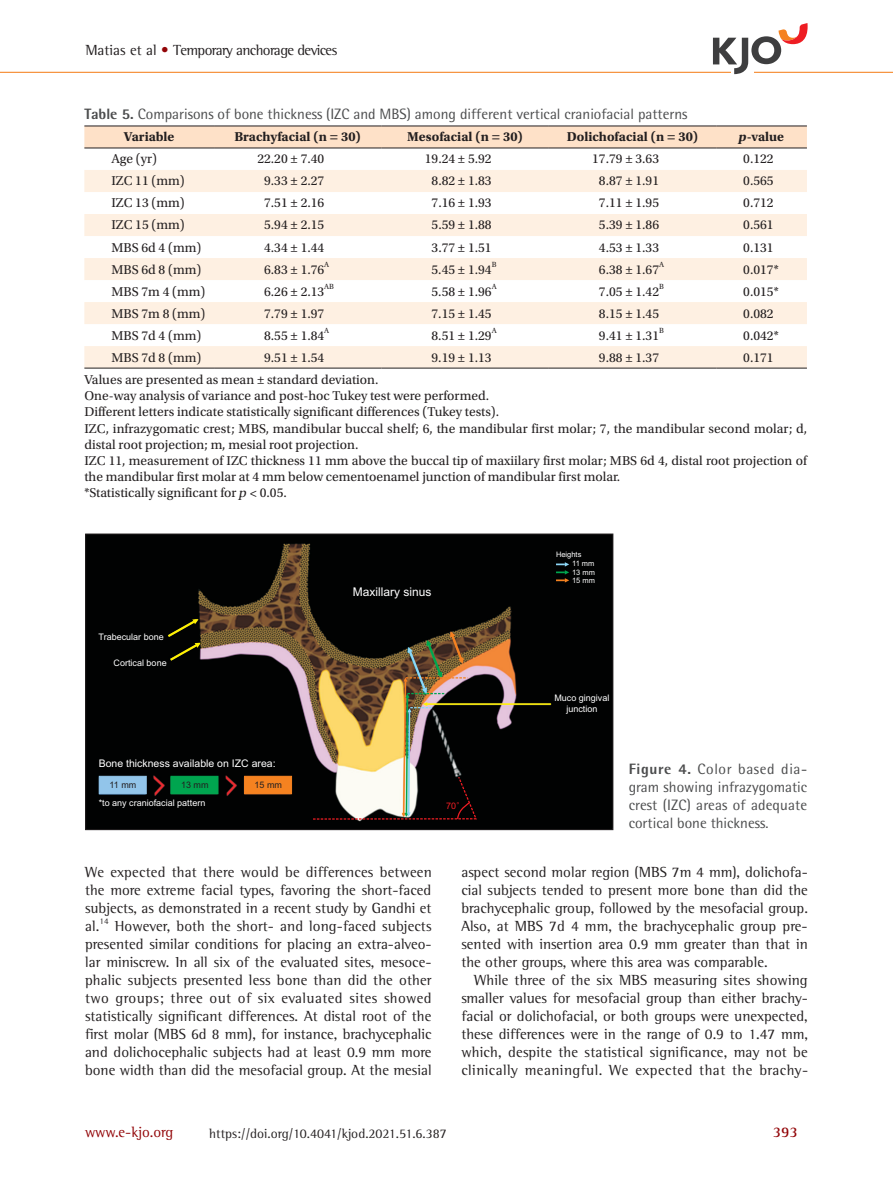
<style>
.page{position:relative;width:893px;height:1191px;background:#fff}
.page>*{position:absolute;margin:0;border:0;box-sizing:border-box;transform-origin:0 0}
.t1{font:15px/18px "Rotis Semi Serif Std";color:#231f20;text-align:justify}
.t2{font:15px/18px "Rotis Semi Sans Std";color:#4b4c4d;text-align:justify}
.t3{font:15px "Rotis Semi Serif Std";letter-spacing:-.04em;color:#231f20}
.t4{font:15px "Rotis Semi Serif Std";color:#920407}
.t5{font:700 15px "Rotis Semi Serif Std";color:#920407}
.t6{font:13.5px/16.2px "Utopia Std";color:#231f20}
.t7{font:700 13.5px "Utopia Std";color:#231f20}
.t8{font:13.5px "Rotis Semi Serif Std";color:#231f20}
.t9{font:12px "Arial";color:#fff}
.t10{font:10.5px "Arial";color:#fff}
.t11{font:9px/10.1px "Arial";color:#fff;text-align:center}
.t12{font:9px "Arial";color:#231f20}
.t13{font:9px "Arial";color:#ee1d23}
.t14{font:8.7px "Rotis Semi Serif Std";color:#231f20}
.t15{font:7.8px "Utopia Std";color:#231f20}
.t16{font:7.5px/8.4px "Arial";color:#fff;text-align:justify}
.s1{color:#920407}
.s2{font-weight:800}
.s3{font-style:italic}
</style>
<div class="page">
<hr style="left:0;top:72px;width:893px;height:1px;background:#f58220">
<svg style="left:713px;top:23px;width:95px;height:51px"></svg>
<div style="left:84px;top:127px;width:723px;height:21px;background:#fee1c8"></div>
<svg style="left:84px;top:170px;width:723px;height:198px;fill:#fef0e2"></svg>
<hr style="left:84px;top:126px;width:130px;height:1px;background:#231f20">
<hr style="left:214px;top:126px;width:167px;height:1px;background:#231f20">
<hr style="left:381px;top:126px;width:168px;height:1px;background:#231f20">
<hr style="left:549px;top:126px;width:167px;height:1px;background:#231f20">
<hr style="left:716px;top:126px;width:91px;height:1px;background:#231f20">
<hr style="left:84px;top:148px;width:130px;height:1px;background:#231f20">
<hr style="left:214px;top:148px;width:167px;height:1px;background:#231f20">
<hr style="left:381px;top:148px;width:168px;height:1px;background:#231f20">
<hr style="left:549px;top:148px;width:167px;height:1px;background:#231f20">
<hr style="left:716px;top:148px;width:91px;height:1px;background:#231f20">
<hr style="left:84px;top:368px;width:130px;height:1px;background:#231f20">
<hr style="left:214px;top:368px;width:167px;height:1px;background:#231f20">
<hr style="left:381px;top:368px;width:168px;height:1px;background:#231f20">
<hr style="left:549px;top:368px;width:167px;height:1px;background:#231f20">
<hr style="left:716px;top:368px;width:91px;height:1px;background:#231f20">
<img style="left:87px;top:536px;width:524px;height:292px">
<div style="left:85px;top:534px;width:528px;height:296px;border:1px solid #231f20"></div>
<svg style="left:165px;top:619px;width:36px;height:43px;background:#1e1d04"></svg>
<hr style="left:427px;top:703px;width:124px;height:1px;background:#fff101">
<svg style="left:556px;top:562px;width:13px;height:20px"></svg>
<div style="left:99px;top:776px;width:47px;height:18px;background:#92c5ea;border:1px solid #92c5ea"></div>
<div style="left:171px;top:776px;width:47px;height:18px;background:#00a54f"></div>
<div style="left:244px;top:776px;width:48px;height:18px;background:#f58220"></div>
<svg style="left:312px;top:631px;width:166px;height:189px;background:#756549"></svg>
<p class="t3" style="left:85px;top:41px;width:253px">Matias et al <span class="s1">•</span> Temporary anchorage devices</p>
<p class="t2" style="left:84px;top:105px;width:605px"><span class="s2">Table 5.</span> Comparisons of bone thickness (IZC and MBS) among different vertical craniofacial patterns</p>
<p class="t7" style="left:124px;top:129px;width:52px">Variable</p>
<p class="t7" style="left:234px;top:129px;width:128px">Brachyfacial (n = 30)</p>
<p class="t7" style="left:407px;top:129px;width:117px">Mesofacial (n = 30)</p>
<p class="t7" style="left:567px;top:129px;width:133px">Dolichofacial (n = 30)</p>
<p class="t7" style="left:738px;top:129px;width:47px"><span class="s3">p</span>-value</p>
<p class="t6" style="left:111px;top:151px;width:47px">Age (yr)</p>
<p class="t6" style="left:257px;top:151px;width:68px">22.20 ± 7.40</p>
<p class="t6" style="left:425px;top:151px;width:68px">19.24 ± 5.92</p>
<p class="t6" style="left:592px;top:151px;width:68px">17.79 ± 3.63</p>
<p class="t6" style="left:743px;top:151px;width:32px">0.122</p>
<p class="t6" style="left:111px;top:173px;width:75px">IZC 11 (mm)</p>
<p class="t6" style="left:264px;top:173px;width:62px">9.33 ± 2.27</p>
<p class="t6" style="left:432px;top:173px;width:62px">8.82 ± 1.83</p>
<p class="t6" style="left:599px;top:173px;width:62px">8.87 ± 1.91</p>
<p class="t6" style="left:743px;top:173px;width:32px">0.565</p>
<p class="t6" style="left:111px;top:195px;width:75px">IZC 13 (mm)</p>
<p class="t6" style="left:264px;top:195px;width:62px">7.51 ± 2.16</p>
<p class="t6" style="left:432px;top:195px;width:62px">7.16 ± 1.93</p>
<p class="t6" style="left:599px;top:195px;width:62px">7.11 ± 1.95</p>
<p class="t6" style="left:743px;top:195px;width:32px">0.712</p>
<p class="t6" style="left:111px;top:217px;width:75px">IZC 15 (mm)</p>
<p class="t6" style="left:264px;top:217px;width:62px">5.94 ± 2.15</p>
<p class="t6" style="left:432px;top:217px;width:62px">5.59 ± 1.88</p>
<p class="t6" style="left:599px;top:217px;width:62px">5.39 ± 1.86</p>
<p class="t6" style="left:743px;top:217px;width:32px">0.561</p>
<p class="t6" style="left:111px;top:239px;width:91px">MBS 6d 4 (mm)</p>
<p class="t6" style="left:264px;top:239px;width:62px">4.34 ± 1.44</p>
<p class="t6" style="left:432px;top:239px;width:62px">3.77 ± 1.51</p>
<p class="t6" style="left:599px;top:239px;width:62px">4.53 ± 1.33</p>
<p class="t6" style="left:743px;top:239px;width:32px">0.131</p>
<p class="t6" style="left:111px;top:261px;width:91px">MBS 6d 8 (mm)</p>
<p class="t6" style="left:264px;top:261px;width:62px">6.83 ± 1.76</p>
<p class="t15" style="left:324px;top:260px;width:6px">A</p>
<p class="t15" style="left:659px;top:260px;width:6px">A</p>
<p class="t6" style="left:743px;top:261px;width:37px">0.017*</p>
<p class="t15" style="left:492px;top:260px;width:6px">B</p>
<p class="t6" style="left:432px;top:261px;width:62px">5.45 ± 1.94</p>
<p class="t6" style="left:599px;top:261px;width:62px">6.38 ± 1.67</p>
<p class="t15" style="left:324px;top:282px;width:11px">AB</p>
<p class="t6" style="left:111px;top:283px;width:95px">MBS 7m 4 (mm)</p>
<p class="t6" style="left:264px;top:283px;width:62px">6.26 ± 2.13</p>
<p class="t15" style="left:492px;top:282px;width:6px">A</p>
<p class="t6" style="left:432px;top:283px;width:62px">5.58 ± 1.96</p>
<p class="t15" style="left:659px;top:282px;width:6px">B</p>
<p class="t6" style="left:743px;top:283px;width:37px">0.015*</p>
<p class="t6" style="left:599px;top:283px;width:62px">7.05 ± 1.42</p>
<p class="t6" style="left:111px;top:305px;width:95px">MBS 7m 8 (mm)</p>
<p class="t6" style="left:264px;top:305px;width:62px">7.79 ± 1.97</p>
<p class="t6" style="left:432px;top:305px;width:62px">7.15 ± 1.45</p>
<p class="t6" style="left:599px;top:305px;width:62px">8.15 ± 1.45</p>
<p class="t6" style="left:743px;top:305px;width:32px">0.082</p>
<p class="t6" style="left:111px;top:327px;width:91px">MBS 7d 4 (mm)</p>
<p class="t6" style="left:264px;top:327px;width:62px">8.55 ± 1.84</p>
<p class="t15" style="left:324px;top:326px;width:6px">A</p>
<p class="t15" style="left:492px;top:326px;width:6px">A</p>
<p class="t15" style="left:659px;top:326px;width:6px">B</p>
<p class="t6" style="left:743px;top:327px;width:37px">0.042*</p>
<p class="t6" style="left:432px;top:327px;width:62px">8.51 ± 1.29</p>
<p class="t6" style="left:599px;top:327px;width:62px">9.41 ± 1.31</p>
<p class="t6" style="left:111px;top:349px;width:91px">MBS 7d 8 (mm)</p>
<p class="t6" style="left:264px;top:349px;width:62px">9.51 ± 1.54</p>
<p class="t6" style="left:432px;top:349px;width:62px">9.19 ± 1.13</p>
<p class="t6" style="left:599px;top:349px;width:62px">9.88 ± 1.37</p>
<p class="t6" style="left:743px;top:349px;width:32px">0.171</p>
<p class="t6" style="left:84px;top:372px;width:724px">Values are presented as mean ± standard deviation.<br>One-way analysis of variance and post-hoc Tukey test were performed.<br>Different letters indicate statistically significant differences (Tukey tests).<br>IZC, infrazygomatic crest; MBS, mandibular buccal shelf; 6, the mandibular first molar; 7, the mandibular second molar; d, distal root projection; m, mesial root projection.<br>IZC 11, measurement of IZC thickness 11 mm above the buccal tip of maxiilary first molar; MBS 6d 4, distal root projection of the mandibular first molar at 4 mm below cementoenamel junction of mandibular first molar.<br>*Statistically significant for <span class="s3">p</span> &lt; 0.05.</p>
<p class="t16" style="left:556px;top:550px;width:27px">Heights</p>
<p class="t11" style="left:99px;top:632px;width:67px">Trabecular bone</p>
<p class="t11" style="left:114px;top:657px;width:55px">Cortical bone</p>
<p class="t9" style="left:353px;top:584px;width:80px">Maxillary sinus</p>
<p class="t16" style="left:572px;top:559px;width:24px">11 mm 13 mm 15 mm</p>
<p class="t11" style="left:554px;top:693px;width:57px">Muco gingival junction</p>
<p class="t10" style="left:99px;top:757px;width:178px">Bone thickness available on IZC area:</p>
<p class="t12" style="left:110px;top:780px;width:28px">11 mm</p>
<p class="t12" style="left:181px;top:780px;width:29px">13 mm</p>
<p class="t12" style="left:255px;top:780px;width:29px">15 mm</p>
<p class="t11" style="left:99px;top:798px;width:108px">*to any craniofacial pattern</p>
<p class="t1" style="left:85px;top:863px;width:348px">We expected that there would be differences between the more extreme facial types, favoring the short-faced subjects, as demonstrated in a recent study by Gandhi et al.</p>
<p class="t14" style="left:99px;top:916px;width:11px">14</p>
<p class="t1" style="left:85px;top:917px;width:348px;text-indent:30px">However, both the short- and long-faced subjects presented similar conditions for placing an extra-alveo&shy;lar miniscrew. In all six of the evaluated sites, mesoce&shy;phalic subjects presented less bone than did the other two groups; three out of six evaluated sites showed statistically significant differences. At distal root of the first molar (MBS 6d 8 mm), for instance, brachycephalic and dolichocephalic subjects had at least 0.9 mm more bone width than did the mesofacial group. At the mesial</p>
<p class="t13" style="left:446px;top:800px;width:12px">70</p>
<p class="t2" style="left:629px;top:760px;width:180px"><span class="s2">Figure 4.</span> Color based dia&shy;gram showing infrazygomatic crest (IZC) areas of adequate cortical bone thickness.</p>
<p class="t1" style="left:461px;top:863px;width:348px">aspect second molar region (MBS 7m 4 mm), dolichofa&shy;cial subjects tended to present more bone than did the brachycephalic group, followed by the mesofacial group.<br>Also, at MBS 7d 4 mm, the brachycephalic group pre&shy;sented with insertion area 0.9 mm greater than that in the other groups, where this area was comparable.</p>
<p class="t1" style="left:461px;top:971px;width:348px;text-indent:13px">While three of the six MBS measuring sites showing smaller values for mesofacial group than either brachy&shy;facial or dolichofacial, or both groups were unexpected, these differences were in the range of 0.9 to 1.47 mm, which, despite the statistical significance, may not be clinically meaningful. We expected that the brachy-</p>
<p class="t4" style="left:85px;top:1122px;width:90px">www.e-kjo.org</p>
<p class="t8" style="left:209px;top:1125px;width:239px">https://doi.org/10.4041/kjod.2021.51.6.387</p>
<p class="t5" style="left:773px;top:1122px;width:27px">393</p>
</div>
